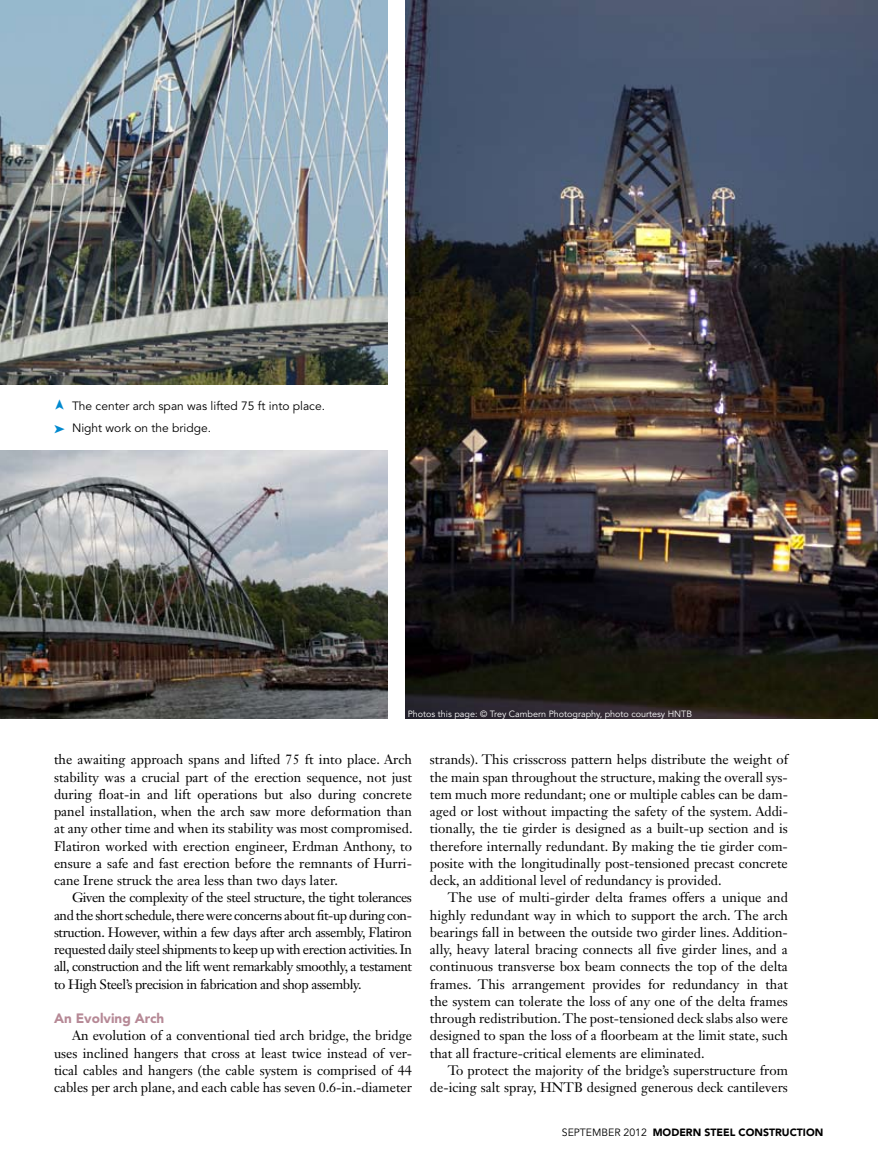
<style>
.page{position:relative;width:878px;height:1175px;background:#fff}
.page>*{position:absolute;margin:0;border:0;box-sizing:border-box;transform-origin:0 0}
.t1{font:13.5px/17.2px "Janson Text LT Std";color:#000;text-align:justify}
.t2{font:900 13.5px "Avenir LT Std";color:#b68996}
.t3{font:12px/22.5px "Avenir LT Std";color:#000}
.t4{font:900 10.5px "Avenir LT Std";color:#000}
.t5{font:9px "Avenir LT Std";color:#fff}
.s1{font-weight:400}
</style>
<div class="page">
<img style="left:0;top:450px;width:387px;height:268px">
<img style="left:0;top:0;width:387px;height:384px">
<img style="left:405px;top:0;width:473px;height:718px">
<p class="t3" style="left:72px;top:395px;width:254px">The center arch span was lifted 75 ft into place.<br>Night work on the bridge.</p>
<p class="t5" style="left:408px;top:708px;width:286px">Photos this page: © Trey Cambern Photography, photo courtesy H NTB</p>
<p class="t1" style="left:54px;top:751px;width:360px">the awaiting approach spans and lifted 75 ft into place. Arch stability was a crucial part of the erection sequence, not just during float-in and lift operations but also during concrete panel installation, when the arch saw more deformation than at any other time and when its stability was most compromised.<br>Flatiron worked with erection engineer, Erdman Anthony, to ensure a safe and fast erection before the remnants of Hurri&shy;cane Irene struck the area less than two days later.</p>
<p class="t1" style="left:54px;top:889px;width:359px;text-indent:18px">Given the complexity of the steel structure, the tight tolerances and the short schedule, there were concerns about fit-up during con&shy;struction. However, within a few days after arch assembly, Flatiron requested daily steel shipments to keep up with erection activities. In all, construction and the lift went remarkably smoothly, a testament to High Steel’s precision in fabrication and shop assembly.</p>
<p class="t2" style="left:54px;top:1010px;width:112px">An Evolving Arch</p>
<p class="t1" style="left:54px;top:1027px;width:359px;text-indent:18px">An evolution of a conventional tied arch bridge, the bridge uses inclined hangers that cross at least twice instead of ver&shy;tical cables and hangers (the cable system is comprised of 44 cables per arch plane, and each cable has seven 0.6-in.-diameter</p>
<p class="t1" style="left:430px;top:751px;width:359px">strands). This crisscross pattern helps distribute the weight of the main span throughout the structure, making the overall sys&shy;tem much more redundant; one or multiple cables can be dam&shy;aged or lost without impacting the safety of the system. Addi&shy;tionally, the tie girder is designed as a built-up section and is therefore internally redundant. By making the tie girder com&shy;posite with the longitudinally post-tensioned precast concrete deck, an additional level of redundancy is provided.</p>
<p class="t1" style="left:430px;top:889px;width:359px;text-indent:18px">The use of multi-girder delta frames offers a unique and highly redundant way in which to support the arch. The arch bearings fall in between the outside two girder lines. Addition&shy;ally, heavy lateral bracing connects all five girder lines, and a continuous transverse box beam connects the top of the delta frames. This arrangement provides for redundancy in that the system can tolerate the loss of any one of the delta frames through redistribution. The post-tensioned deck slabs also were designed to span the loss of a floorbeam at the limit state, such that all fracture-critical elements are eliminated.</p>
<p class="t1" style="left:430px;top:1061px;width:359px;text-align:right">To protect the majority of the bridge’s superstructure from de-icing salt spray, HNTB designed generous deck cantilevers</p>
<p class="t4" style="left:562px;top:1125px;width:263px"><span class="s1">septemb er 2012</span> MODERN STEEL CONSTRUCTION</p>
</div>
